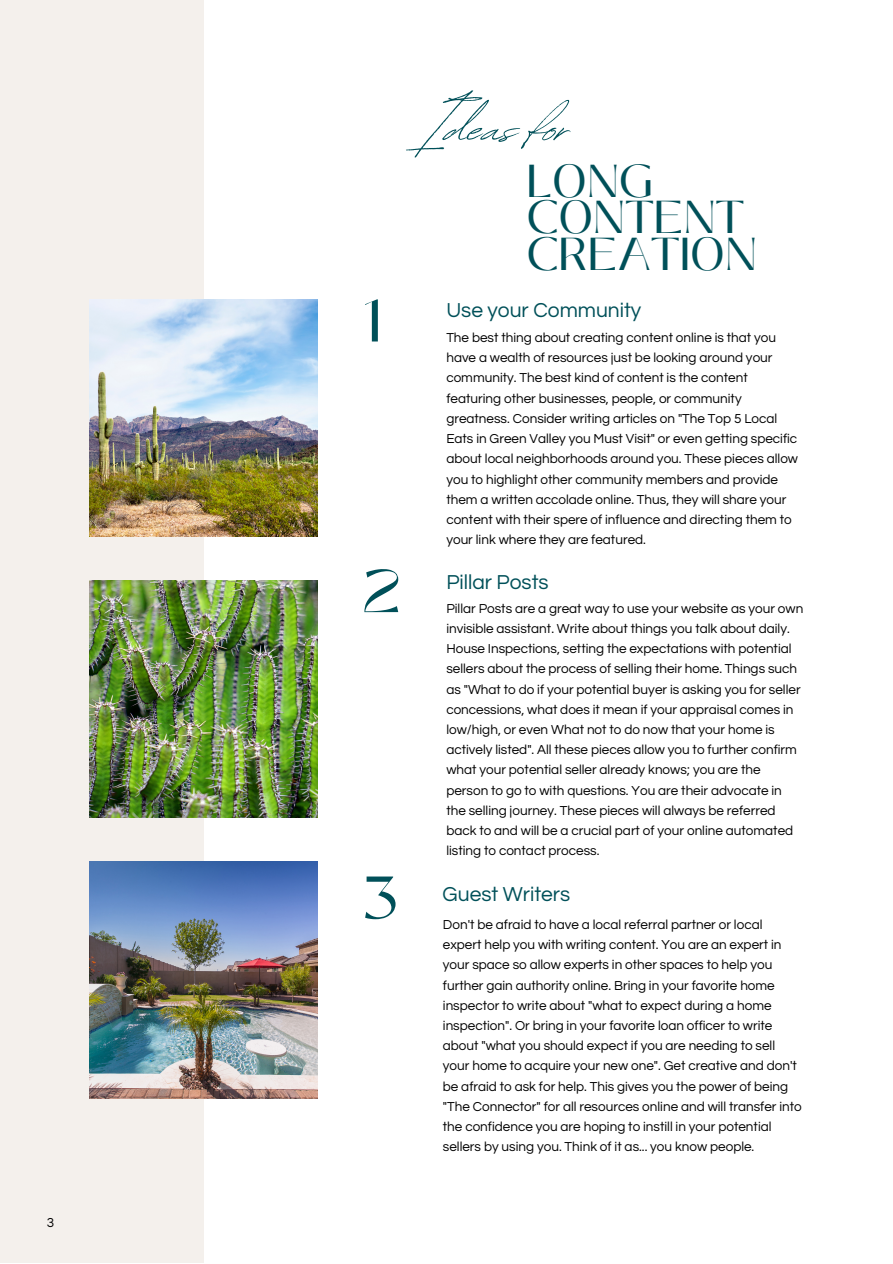
<style>
.page{position:relative;width:893px;height:1264px;background:#fff}
.page>*{position:absolute;margin:0;border:0;box-sizing:border-box;transform-origin:0 0}
.t1{font:69.75px "Revive 80 Signature";color:#005059}
.t2{font:60px "Black Mango";color:#005059}
.t3{font:46.05px/36.6px "Black Mango";color:#005059}
.t4{font:21px "Questrial";color:#005059}
.t5{font:13.5px/20.2px "Questrial";color:#000}
</style>
<div class="page">
<div style="left:0;top:0;width:203px;height:1262px;background:#f4f0ec"></div>
<img style="left:89px;top:580px;width:228px;height:237px">
<img style="left:89px;top:861px;width:228px;height:237px">
<img style="left:89px;top:299px;width:228px;height:237px">
<p class="t5" style="left:47px;top:1212px;width:9px">3</p>
<p class="t1" style="left:424px;top:75px;width:148px">Ideas for</p>
<p class="t2" style="left:362px;top:275px;width:20px">1</p>
<p class="t2" style="left:362px;top:546px;width:40px">2</p>
<p class="t2" style="left:362px;top:852px;width:37px">3</p>
<p class="t3" style="left:526px;top:162px;width:232px">LONG<br>CONTENT<br>CREATION</p>
<p class="t4" style="left:446px;top:299px;width:196px">Use your Community</p>
<p class="t5" style="left:446px;top:328px;width:353px">The best thing about creating content online is that you have a wealth of resources just be looking around your community. The best kind of content is the content featuring other businesses, people, or community greatness. Consider writing articles on "The Top 5 Local Eats in Green Valley you Must Visit" or even getting specific about local neighborhoods around you. These pieces allow you to highlight other community members and provide them a written accolade online. Thus, they will share your content with their spere of influence and directing them to your link where they are featured.</p>
<p class="t4" style="left:446px;top:572px;width:104px">Pillar Posts</p>
<p class="t5" style="left:446px;top:598px;width:358px">Pillar Posts are a great way to use your website as your own invisible assistant. Write about things you talk about daily.<br>House Inspections, setting the expectations with potential sellers about the process of selling their home. Things such as "What to do if your potential buyer is asking you for seller concessions, what does it mean if your appraisal comes in low/high, or even What not to do now that your home is actively listed". All these pieces allow you to further confirm what your potential seller already knows; you are the person to go to with questions. You are their advocate in the selling journey. These pieces will always be referred back to and will be a crucial part of your online automated listing to contact process.</p>
<p class="t4" style="left:442px;top:883px;width:129px">Guest Writers</p>
<p class="t5" style="left:443px;top:914px;width:360px">Don't be afraid to have a local referral partner or local expert help you with writing content. You are an expert in your space so allow experts in other spaces to help you further gain authority online. Bring in your favorite home inspector to write about "what to expect during a home inspection". Or bring in your favorite loan officer to write about "what you should expect if you are needing to sell your home to acquire your new one". Get creative and don't be afraid to ask for help. This gives you the power of being "The Connector" for all resources online and will transfer into the confidence you are hoping to instill in your potential sellers by using you. Think of it as... you know people.</p>
</div>
